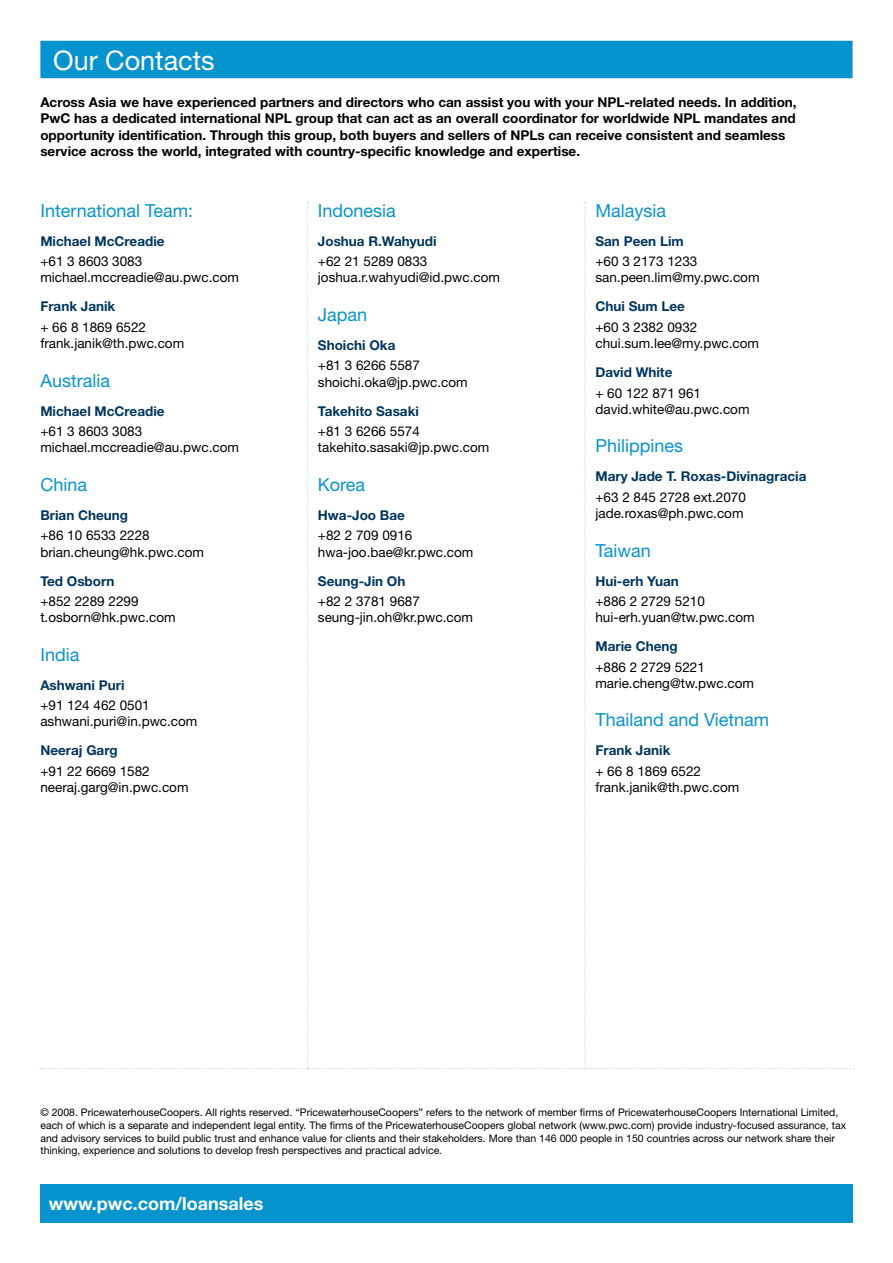
<style>
.page{position:relative;width:893px;height:1263px;background:#fff}
.page>*{position:absolute;margin:0;border:0;box-sizing:border-box;transform-origin:0 0}
.t1{font:27px "Helvetica Neue";color:#fff}
.t2{font:18px "Helvetica Neue";color:#0793cd}
.t3{font:700 18px "Helvetica Neue";color:#fff}
.t4{font:13.5px/16.2px "Helvetica Neue";color:#000}
.t5{font:700 13.5px/16.2px "Helvetica Neue";color:#000}
.t6{font:700 13.5px "Helvetica Neue";color:#00365d}
.t7{font:10.5px/12.6px "Helvetica Neue";color:#000}
</style>
<div class="page">
<div style="left:40px;top:41px;width:813px;height:37px;background:#0793cd"></div>
<div style="left:40px;top:1184px;width:813px;height:38px;background:#0793cd"></div>
<h1 class="t1" style="left:53px;top:44px;width:163px">Our Contacts</h1>
<p class="t5" style="left:40px;top:94px;width:758px">Across Asia we have experienced partners and directors who can assist you with your NPL-related needs. In addition, PwC has a dedicated international NPL group that can act as an overall coordinator for worldwide NPL mandates and opportunity identification. Through this group, both buyers and sellers of NPLs can receive consistent and seamless service across the world, integrated with country-specific knowledge and expertise.</p>
<h2 class="t2" style="left:40px;top:200px;width:154px">International Team:</h2>
<p class="t6" style="left:40px;top:233px;width:126px">Michael McCreadie</p>
<p class="t4" style="left:40px;top:253px;width:200px">+61 3 8603 3083 michael.mccreadie@au.pwc.com</p>
<p class="t6" style="left:40px;top:298px;width:77px">Frank Janik</p>
<p class="t4" style="left:40px;top:319px;width:145px">+ 66 8 1869 6522 frank.janik@th.pwc.com</p>
<h2 class="t2" style="left:40px;top:370px;width:71px">Australia</h2>
<p class="t6" style="left:40px;top:402px;width:126px">Michael McCreadie</p>
<p class="t4" style="left:40px;top:423px;width:200px">+61 3 8603 3083 michael.mccreadie@au.pwc.com</p>
<h2 class="t2" style="left:40px;top:474px;width:48px">China</h2>
<p class="t6" style="left:40px;top:507px;width:89px">Brian Cheung</p>
<p class="t4" style="left:40px;top:527px;width:165px">+86 10 6533 2228 brian.cheung@hk.pwc.com</p>
<p class="t6" style="left:40px;top:572px;width:76px">Ted Osborn</p>
<p class="t4" style="left:40px;top:593px;width:137px">+852 2289 2299 t.osborn@hk.pwc.com</p>
<h2 class="t2" style="left:40px;top:644px;width:41px">India</h2>
<p class="t6" style="left:40px;top:676px;width:86px">Ashwani Puri</p>
<p class="t4" style="left:40px;top:697px;width:159px">+91 124 462 0501 ashwani.puri@in.pwc.com</p>
<p class="t6" style="left:40px;top:742px;width:79px">Neeraj Garg</p>
<p class="t4" style="left:40px;top:763px;width:150px">+91 22 6669 1582 neeraj.garg@in.pwc.com</p>
<h2 class="t2" style="left:318px;top:200px;width:80px">Indonesia</h2>
<p class="t6" style="left:318px;top:233px;width:120px">Joshua R.Wahyudi</p>
<p class="t4" style="left:318px;top:253px;width:184px">+62 21 5289 0833 joshua.r.wahyudi@id.pwc.com</p>
<h2 class="t2" style="left:318px;top:304px;width:51px">Japan</h2>
<p class="t6" style="left:318px;top:337px;width:79px">Shoichi Oka</p>
<p class="t4" style="left:318px;top:357px;width:151px">+81 3 6266 5587 shoichi.oka@jp.pwc.com</p>
<p class="t6" style="left:318px;top:402px;width:102px">Takehito Sasaki</p>
<p class="t4" style="left:318px;top:423px;width:173px">+81 3 6266 5574 takehito.sasaki@jp.pwc.com</p>
<h2 class="t2" style="left:318px;top:474px;width:49px">Korea</h2>
<p class="t6" style="left:318px;top:507px;width:88px">Hwa-Joo Bae</p>
<p class="t4" style="left:318px;top:527px;width:157px">+82 2 709 0916 hwa-joo.bae@kr.pwc.com</p>
<p class="t6" style="left:318px;top:572px;width:89px">Seung-Jin Oh</p>
<p class="t4" style="left:318px;top:593px;width:157px">+82 2 3781 9687 seung-jin.oh@kr.pwc.com</p>
<h2 class="t2" style="left:595px;top:200px;width:72px">Malaysia</h2>
<p class="t6" style="left:595px;top:233px;width:90px">San Peen Lim</p>
<p class="t4" style="left:595px;top:253px;width:166px">+60 3 2173 1233 san.peen.lim@my.pwc.com</p>
<p class="t6" style="left:595px;top:298px;width:91px">Chui Sum Lee</p>
<p class="t4" style="left:595px;top:319px;width:165px">+60 3 2382 0932 chui.sum.lee@my.pwc.com</p>
<p class="t6" style="left:595px;top:364px;width:78px">David White</p>
<p class="t4" style="left:595px;top:384px;width:156px">+ 60 122 871 961 david.white@au.pwc.com</p>
<h2 class="t2" style="left:595px;top:435px;width:89px">Philippines</h2>
<p class="t6" style="left:595px;top:468px;width:212px">Mary Jade T. Roxas-Divinagracia</p>
<p class="t4" style="left:595px;top:489px;width:152px">+63 2 845 2728 ext.2070 jade.roxas@ph.pwc.com</p>
<h2 class="t2" style="left:595px;top:539px;width:57px">Taiwan</h2>
<p class="t6" style="left:595px;top:572px;width:85px">Hui-erh Yuan</p>
<p class="t4" style="left:595px;top:593px;width:161px">+886 2 2729 5210 hui-erh.yuan@tw.pwc.com</p>
<p class="t6" style="left:595px;top:638px;width:84px">Marie Cheng</p>
<p class="t4" style="left:595px;top:658px;width:160px">+886 2 2729 5221 marie.cheng@tw.pwc.com</p>
<h2 class="t2" style="left:595px;top:709px;width:175px">Thailand and Vietnam</h2>
<p class="t6" style="left:595px;top:742px;width:77px">Frank Janik</p>
<p class="t4" style="left:595px;top:763px;width:145px">+ 66 8 1869 6522 frank.janik@th.pwc.com</p>
<p class="t7" style="left:40px;top:1106px;width:807px">© 2008. PricewaterhouseCoopers. All rights reserved. “PricewaterhouseCoopers” refers to the network of member firms of PricewaterhouseCoopers International Limited, each of which is a separate and independent legal entity. The firms of the PricewaterhouseCoopers global network (www.pwc.com) provide industry-focused assurance, tax and advisory services to build public trust and enhance value for clients and their stakeholders. More than 146 000 people in 150 countries across our network share their thinking, experience and solutions to develop fresh perspectives and practical advice.</p>
<h2 class="t3" style="left:49px;top:1193px;width:216px">www.pwc.com/loansales</h2>
</div>
